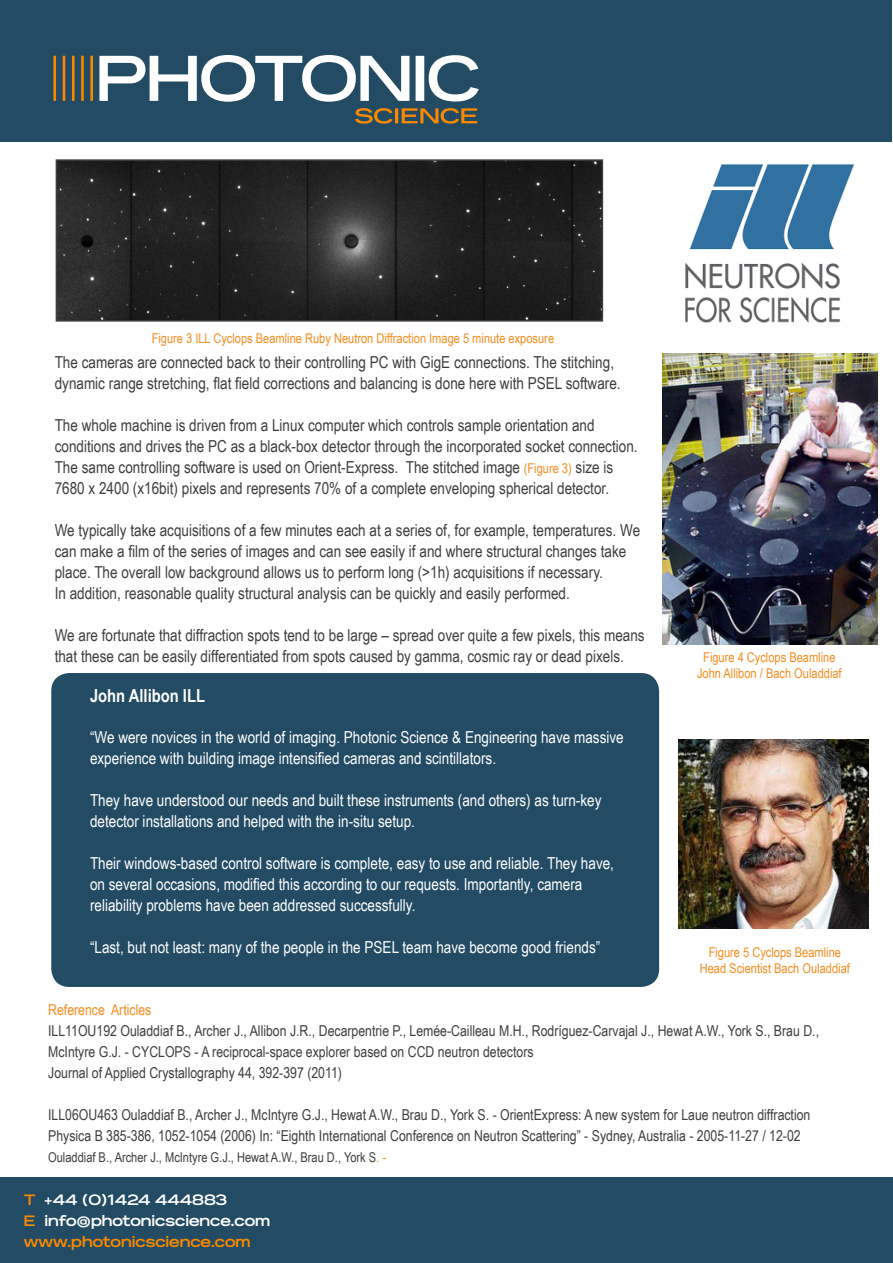
<style>
.page{position:relative;width:893px;height:1263px;background:#fff}
.page>*{position:absolute;margin:0;border:0;box-sizing:border-box;transform-origin:0 0}
.t1{font:700 18px "Arial Narrow";color:#fff}
.t2{font:16.5px/21px "Arial Narrow";color:#3e3e3f}
.t3{font:16.5px/21px "Arial Narrow";color:#fff}
.t4{font:15px/21px "Arial Narrow";color:#3e3e3f}
.t5{font:700 15px "Reservation Wide";color:#fff}
.t6{font:700 15px "Reservation Wide";color:#fa8900}
.t7{font:15px "Arial Narrow";color:#f68c1f}
.t8{font:13.5px "Arial Narrow";color:#f68c1f}
.t9{font:13.5px "Arial Narrow";color:#3e3e3f}
.s1{font-size:13.5px;color:#f68c1f}
.s2{color:#f68c1f}
.s3{color:#fa8900}
</style>
<div class="page">
<div style="left:1px;top:1px;width:891px;height:141px;background:#234b63"></div>
<svg style="left:53px;top:55px;width:426px;height:69px"></svg>
<div style="left:0;top:1178px;width:892px;height:85px;background:#234b63"></div>
<img style="left:662px;top:354px;width:215px;height:291px">
<img style="left:59px;top:162px;width:541px;height:157px">
<div style="left:56px;top:159px;width:547px;height:163px;border:2px solid #3e3e3f"></div>
<img style="left:685px;top:164px;width:169px;height:159px">
<div style="left:51px;top:673px;width:608px;height:314px;background:#234b63;border-radius:18px"></div>
<img style="left:679px;top:739px;width:189px;height:190px">
<p class="t8" style="left:152px;top:329px;width:404px">Figure 3 ILL Cyclops Beamline Ruby Neutron Diffraction Image 5 minute exposure</p>
<p class="t2" style="left:55px;top:351px;width:561px">The cameras are connected back to their controlling PC with GigE connections. The stitching,</p>
<p class="t2" style="left:55px;top:372px;width:567px">dynamic range stretching, flat field corrections and balancing is done here with PSEL software.</p>
<p class="t2" style="left:55px;top:414px;width:541px">The whole machine is driven from a Linux computer which controls sample orientation and</p>
<p class="t2" style="left:55px;top:435px;width:584px">conditions and drives the PC as a black-box detector through the incorporated socket connection.<br>The same controlling software is used on Orient-Express. The stitched image <span class="s1">(Figure 3)</span> size is<br>7680 x 2400 (x16bit) pixels and represents 70% of a complete enveloping spherical detector.</p>
<p class="t2" style="left:55px;top:519px;width:587px">We typically take acquisitions of a few minutes each at a series of, for example, temperatures. We can make a film of the series of images and can see easily if and where structural changes take place. The overall low background allows us to perform long (&gt;1h) acquisitions if necessary.<br>In addition, reasonable quality structural analysis can be quickly and easily performed.</p>
<p class="t2" style="left:55px;top:624px;width:591px">We are fortunate that diffraction spots tend to be large – spread over quite a few pixels, this means that these can be easily differentiated from spots caused by gamma, cosmic ray or dead pixels.</p>
<p class="t8" style="left:703px;top:647px;width:134px">Figure 4 Cyclops Beamline</p>
<p class="t8" style="left:697px;top:663px;width:146px">John Allibon / Bach Ouladdiaf</p>
<p class="t1" style="left:90px;top:682px;width:117px">John Allibon ILL</p>
<p class="t3" style="left:90px;top:726px;width:535px">“We were novices in the world of imaging. Photonic Science &amp; Engineering have massive experience with building image intensified cameras and scintillators.</p>
<p class="t3" style="left:90px;top:789px;width:513px">They have understood our needs and built these instruments (and others) as turn-key detector installations and helped with the in-situ setup.</p>
<p class="t3" style="left:90px;top:852px;width:526px">Their windows-based control software is complete, easy to use and reliable. They have, on several occasions, modified this according to our requests. Importantly, camera reliability problems have been addressed successfully.</p>
<p class="t3" style="left:90px;top:936px;width:512px">“Last, but not least: many of the people in the PSEL team have become good friends”</p>
<p class="t8" style="left:709px;top:942px;width:134px">Figure 5 Cyclops Beamline</p>
<p class="t8" style="left:700px;top:958px;width:152px">Head Scientist Bach Ouladdiaf</p>
<p class="t7" style="left:48px;top:998px;width:105px">Reference Articles</p>
<p class="t4" style="left:48px;top:1019px;width:772px">ILL11OU192 Ouladdiaf B., Archer J., Allibon J.R., Decarpentrie P., Lemée-Cailleau M.H., Rodríguez-Carvajal J., Hewat A.W., York S., Brau D.,<br>McIntyre G.J. - CYCLOPS - A reciprocal-space explorer based on CCD neutron detectors</p>
<p class="t4" style="left:48px;top:1061px;width:295px">Journal of Applied Crystallography 44, 392-397 (2011)</p>
<p class="t4" style="left:48px;top:1103px;width:764px">ILL06OU463 Ouladdiaf B., Archer J., McIntyre G.J., Hewat A.W., Brau D., York S. - OrientExpress: A new system for Laue neutron diffraction</p>
<p class="t4" style="left:48px;top:1124px;width:754px">Physica B 385-386, 1052-1054 (2006) In: “Eighth International Conference on Neutron Scattering” - Sydney, Australia - 2005-11-27 / 12-02</p>
<p class="t9" style="left:48px;top:1147px;width:339px">Ouladdiaf B., Archer J., McIntyre G.J., Hewat A.W., Brau D., York S<span class="s2">. -</span></p>
<p class="t5" style="left:24px;top:1190px;width:205px"><span class="s3">T</span> +44 (0)1424 444883</p>
<p class="t5" style="left:24px;top:1211px;width:248px"><span class="s3">E</span> info@photonicscience.com</p>
<p class="t6" style="left:24px;top:1232px;width:228px">www.photonicscience.com</p>
</div>
